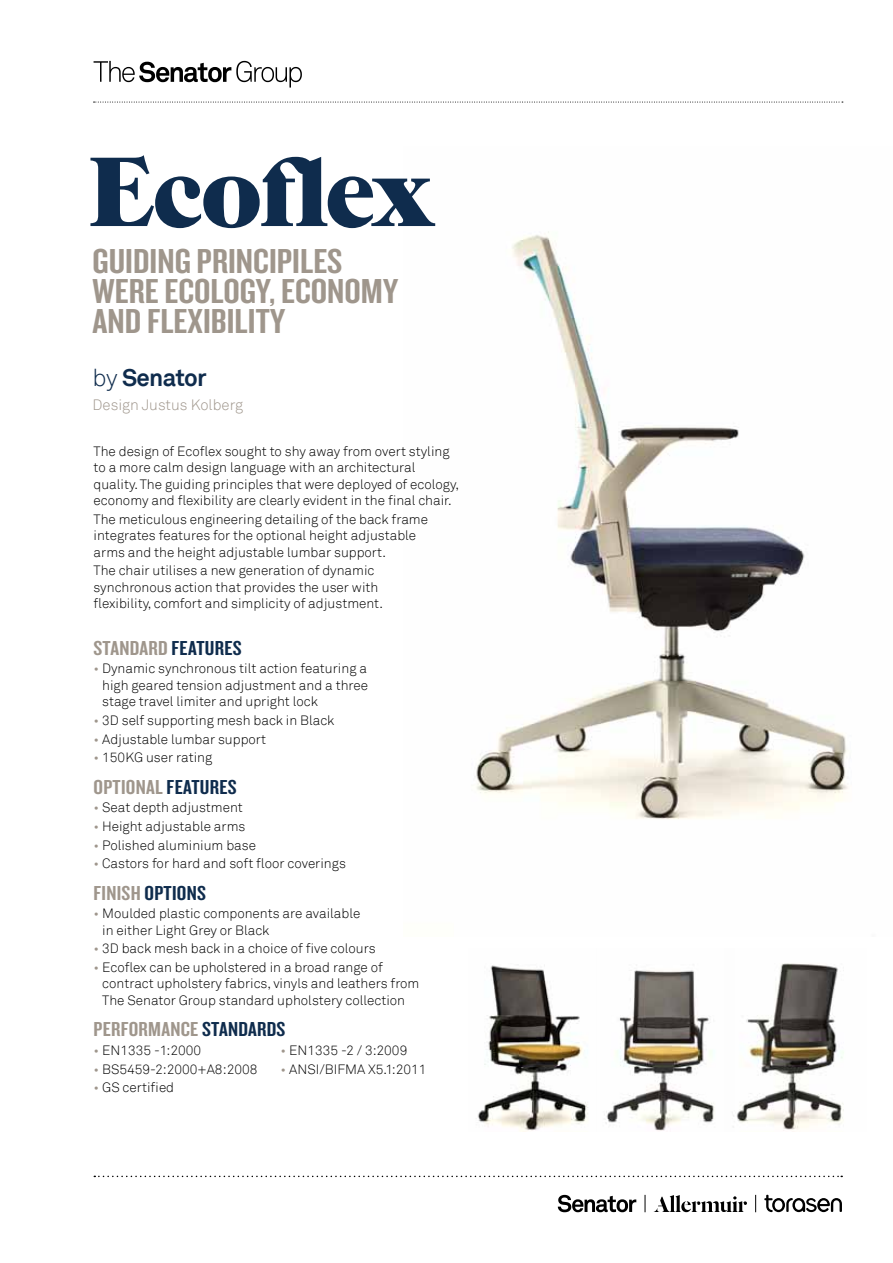
<style>
.page{position:relative;width:893px;height:1263px;background:#fff}
.page>*{position:absolute;margin:0;border:0;box-sizing:border-box;transform-origin:0 0}
.t1{font:99px "Grouch IT Cby BT";letter-spacing:-.03em;color:#0f2c4d}
.t2{font:36px/30px "Knockout HTF48 Featherweight";color:#9f968c;scale:1.2 1}
.t3{font:700 24px "Akkurat";letter-spacing:-.03em;color:#0f2c4d}
.t4{font:21px "Knockout HTF48 Featherweight";letter-spacing:.01em;color:#9f968c;scale:1.2 1}
.t5{font:21px "Knockout HTF48 Featherweight";letter-spacing:.01em;color:#0f2c4d;scale:1.2 1}
.t6{font:300 15px "Akkurat";color:#9f968c}
.t7{font:300 13.5px/16.5px "Akkurat";color:#000}
.s1{font-weight:300}
.s2{color:#0f2c4d}
.s3{color:#9f968c}
</style>
<div class="page">
<svg style="left:94px;top:61px;width:208px;height:27px"></svg>
<svg style="left:558px;top:1195px;width:78px;height:17px"></svg>
<svg style="left:654px;top:1195px;width:93px;height:17px"></svg>
<svg style="left:764px;top:1195px;width:78px;height:17px"></svg>
<svg style="left:645px;top:1195px;width:1px;height:17px"></svg>
<svg style="left:755px;top:1195px;width:1px;height:17px"></svg>
<svg style="left:94px;top:102px;width:749px;height:1px"></svg>
<svg style="left:94px;top:1175px;width:748px;height:2px"></svg>
<img style="left:474px;top:231px;width:374px;height:588px">
<img style="left:478px;top:965px;width:237px;height:166px">
<img style="left:733px;top:963px;width:111px;height:168px">
<h1 class="t1" style="left:87px;top:131px;width:347px">Ecoflex</h1>
<h2 class="t2" style="left:93px;top:247px;width:256px">GUIDING PRINCIPILES<br>WERE ECOLOGY, ECONOMY<br>AND FLEXIBILITY</h2>
<h3 class="t3" style="left:93px;top:362px;width:115px"><span class="s1">by</span> Senator</h3>
<p class="t6" style="left:93px;top:395px;width:152px">Design Justus Kolberg</p>
<p class="t7" style="left:94px;top:443px;width:367px">The design of Ecoflex sought to shy away from overt styling to a more calm design language with an architectural quality. The guiding principles that were deployed of ecology, economy and flexibility are clearly evident in the final chair.</p>
<p class="t7" style="left:94px;top:511px;width:336px">The meticulous engineering detailing of the back frame integrates features for the optional height adjustable arms and the height adjustable lumbar support.</p>
<p class="t7" style="left:94px;top:563px;width:291px">The chair utilises a new generation of dynamic synchronous action that provides the user with flexibility, comfort and simplicity of adjustment.</p>
<h3 class="t4" style="left:94px;top:637px;width:125px">STANDARD <span class="s2">FEATURES</span></h3>
<p class="t7" style="left:102px;top:661px;width:267px;text-align:justify;text-indent:-9px"><span class="s3">•</span> Dynamic synchronous tilt action featuring a high geared tension adjustment and a three stage travel limiter and upright lock</p>
<p class="t7" style="left:94px;top:712px;width:242px"><span class="s3">•</span> 3D self supporting mesh back in Black</p>
<p class="t7" style="left:94px;top:731px;width:174px"><span class="s3">•</span> Adjustable lumbar support</p>
<p class="t7" style="left:94px;top:749px;width:120px"><span class="s3">•</span> 150KG user rating</p>
<h3 class="t4" style="left:94px;top:776px;width:121px">OPTIONAL <span class="s2">FEATURES</span></h3>
<p class="t7" style="left:94px;top:799px;width:151px"><span class="s3">•</span> Seat depth adjustment</p>
<p class="t7" style="left:94px;top:818px;width:153px"><span class="s3">•</span> Height adjustable arms</p>
<p class="t7" style="left:94px;top:837px;width:164px"><span class="s3">•</span> Polished aluminium base</p>
<p class="t7" style="left:94px;top:855px;width:254px"><span class="s3">•</span> Castors for hard and soft floor coverings</p>
<h3 class="t5" style="left:94px;top:882px;width:95px"><span class="s3">FINISH</span> OPTIONS</h3>
<p class="t7" style="left:102px;top:905px;width:260px;text-indent:-9px"><span class="s3">•</span> Moulded plastic components are available in either Light Grey or Black</p>
<p class="t7" style="left:94px;top:940px;width:284px"><span class="s3">•</span> 3D back mesh back in a choice of five colours</p>
<p class="t7" style="left:102px;top:959px;width:319px;text-indent:-9px"><span class="s3">•</span> Ecoflex can be upholstered in a broad range of contract upholstery fabrics, vinyls and leathers from<br>The Senator Group standard upholstery collection</p>
<h3 class="t4" style="left:94px;top:1019px;width:161px">PERFORMANCE <span class="s2">STANDARDS</span></h3>
<p class="t7" style="left:94px;top:1042px;width:109px"><span class="s3">•</span> EN1335 -1:2000</p>
<p class="t7" style="left:281px;top:1042px;width:128px"><span class="s3">•</span> EN1335 -2 / 3:2009</p>
<p class="t7" style="left:94px;top:1061px;width:165px"><span class="s3">•</span> BS5459-2:2000+A8:2008</p>
<p class="t7" style="left:281px;top:1061px;width:147px"><span class="s3">•</span> ANSI/BIFMA X5.1:2011</p>
<p class="t7" style="left:94px;top:1079px;width:82px"><span class="s3">•</span> GS certified</p>
</div>
